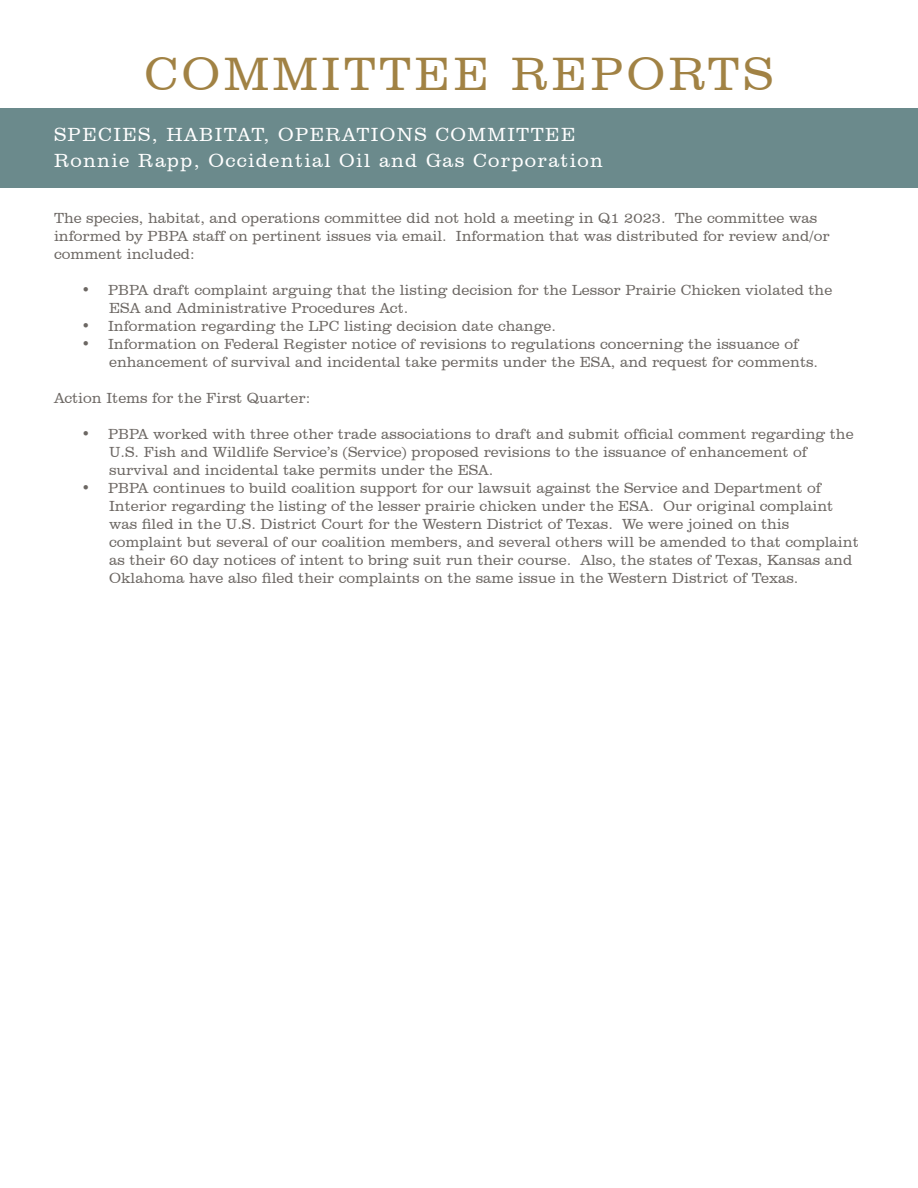
<style>
.page{position:relative;width:918px;height:1188px;background:#fff}
.page>*{position:absolute;margin:0;border:0;box-sizing:border-box;transform-origin:0 0}
.t1{font:300 48px "Clarendon BT";letter-spacing:.07em;color:#a18244}
.t2{font:300 19.5px/25.5px "Clarendon BT";letter-spacing:.07em;color:#fff}
.Default{font:300 15px/18px "Clarendon BT";color:#6c6763}
</style>
<div class="page">
<div style="left:0;top:108px;width:918px;height:80px;background:#6b8a8c"></div>
<p class="t1" style="left:145px;top:45px;width:630px">COMMITTEE REPORTS</p>
<p class="t2" style="left:54px;top:121px;width:551px">SPECIES, HABITAT, OPERATIONS COMMITTEE<br>Ronnie Rapp, Occidential Oil and Gas Corporation</p>
<p class="Default" style="left:54px;top:209px;width:777px">The species, habitat, and operations committee did not hold a meeting in Q1 2023. The committee was informed by PBPA staff on pertinent issues via email. Information that was distributed for review and/or comment included:</p>
<p class="Default" style="left:82px;top:281px;width:752px">• PBPA draft complaint arguing that the listing decision for the Lessor Prairie Chicken violated the</p>
<p class="Default" style="left:109px;top:299px;width:301px">ESA and Administrative Procedures Act.</p>
<p class="Default" style="left:82px;top:317px;width:476px">• Information regarding the LPC listing decision date change.</p>
<p class="Default" style="left:82px;top:335px;width:718px">• Information on Federal Register notice of revisions to regulations concerning the issuance of</p>
<p class="Default" style="left:109px;top:353px;width:711px">enhancement of survival and incidental take permits under the ESA, and request for comments.</p>
<p class="Default" style="left:54px;top:389px;width:258px">Action Items for the First Quarter:</p>
<p class="Default" style="left:82px;top:425px;width:774px">• PBPA worked with three other trade associations to draft and submit official comment regarding the</p>
<p class="Default" style="left:109px;top:443px;width:699px">U.S. Fish and Wildlife Service’s (Service) proposed revisions to the issuance of enhancement of</p>
<p class="Default" style="left:109px;top:461px;width:386px">survival and incidental take permits under the ESA.</p>
<p class="Default" style="left:82px;top:479px;width:741px">• PBPA continues to build coalition support for our lawsuit against the Service and Department of</p>
<p class="Default" style="left:109px;top:497px;width:726px">Interior regarding the listing of the lesser prairie chicken under the ESA. Our original complaint</p>
<p class="Default" style="left:109px;top:515px;width:682px">was filed in the U.S. District Court for the Western District of Texas. We were joined on this</p>
<p class="Default" style="left:109px;top:533px;width:751px">complaint but several of our coalition members, and several others will be amended to that complaint</p>
<p class="Default" style="left:109px;top:551px;width:745px">as their 60 day notices of intent to bring suit run their course. Also, the states of Texas, Kansas and</p>
<p class="Default" style="left:109px;top:569px;width:691px">Oklahoma have also filed their complaints on the same issue in the Western District of Texas.</p>
</div>
